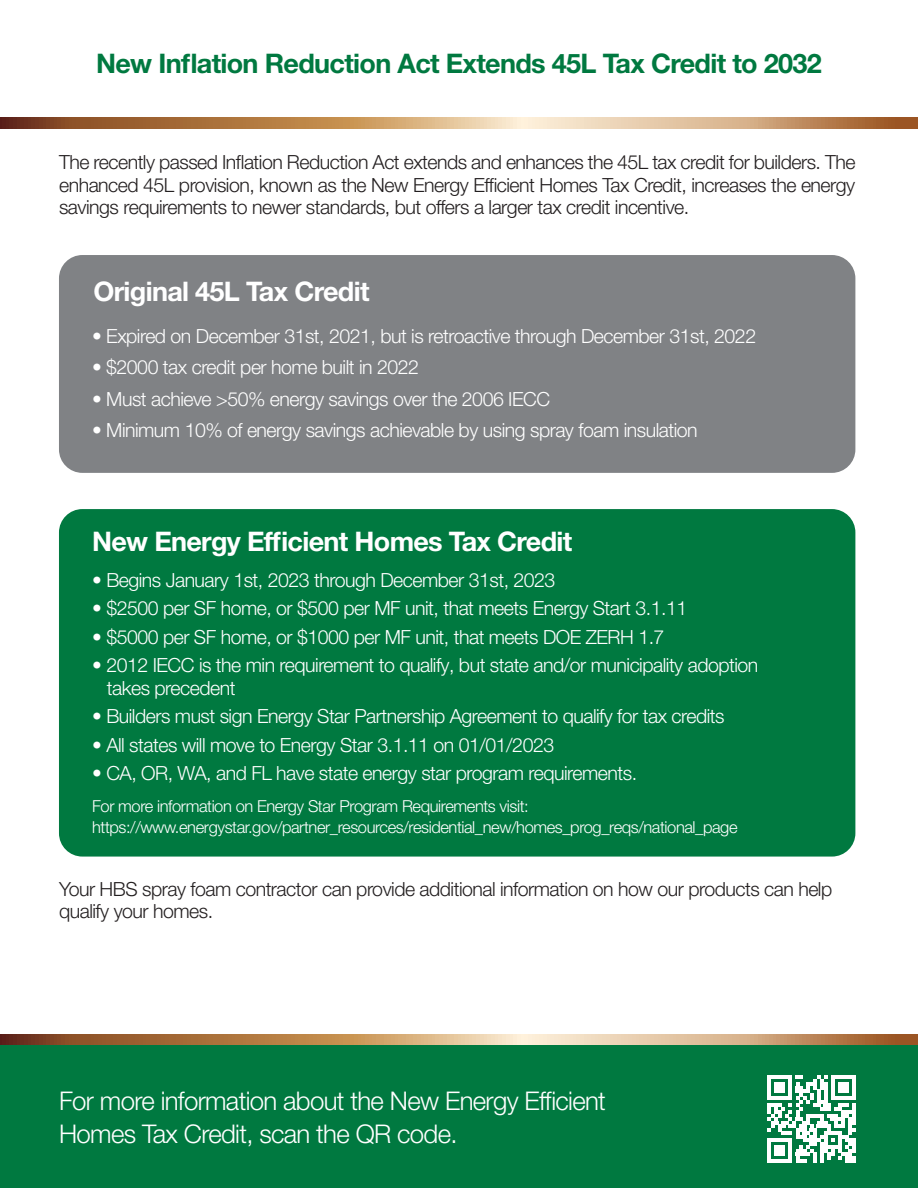
<style>
.page{position:relative;width:918px;height:1188px;background:#fff}
.page>*{position:absolute;margin:0;border:0;box-sizing:border-box;transform-origin:0 0}
.t1{font:700 27px "Helvetica Neue LT Pro";letter-spacing:-.025em;color:#fff}
.t2{font:700 27px "Helvetica Neue LT Pro";letter-spacing:-.025em;color:#007940}
.t3{font:300 25.8px/33.8px "Helvetica Neue LT Pro";letter-spacing:-.025em;color:#fff}
.t4{font:300 19.5px/22.5px "Helvetica Neue LT Pro";letter-spacing:-.025em;color:#fff}
.t5{font:300 19.5px/22.5px "Helvetica Neue LT Pro";letter-spacing:-.025em;color:#231f20;text-align:justify}
.t6{font:300 16.5px/21px "Helvetica Neue LT Pro";letter-spacing:-.025em;color:#fff}
</style>
<div class="page">
<div style="left:0;top:1039px;width:918px;height:149px;background:#007940"></div>
<div style="left:59px;top:255px;width:796px;height:218px;background:#808285;border-radius:23px"></div>
<div style="left:59px;top:509px;width:796px;height:348px;background:#007940;border-radius:23px"></div>
<svg style="left:0;top:118px;width:918px;height:10px;background:#c19469"></svg>
<svg style="left:0;top:1034px;width:918px;height:11px;background:#c19469"></svg>
<svg style="left:768px;top:1075px;width:87px;height:88px"></svg>
<hr style="left:768px;top:1160px;width:24px;height:3px;background:#fff">
<div style="left:775px;top:1146px;width:10px;height:10px;background:#fff"></div>
<h1 class="t2" style="left:96px;top:46px;width:727px">New Inflation Reduction Act Extends 45L Tax Credit to 2032</h1>
<p class="t5" style="left:59px;top:151px;width:798px">The recently passed Inflation Reduction Act extends and enhances the 45L tax credit for builders. The enhanced 45L provision, known as the New Energy Efficient Homes Tax Credit, increases the energy savings requirements to newer standards, but offers a larger tax credit incentive.</p>
<h1 class="t1" style="left:93px;top:275px;width:278px">Original 45L Tax Credit</h1>
<p class="t4" style="left:92px;top:324px;width:666px">• Expired on December 31st, 2021, but is retroactive through December 31st, 2022</p>
<p class="t4" style="left:92px;top:356px;width:328px">• $2000 tax credit per home built in 2022</p>
<p class="t4" style="left:92px;top:387px;width:460px">• Must achieve &gt;50% energy savings over the 2006 IECC</p>
<p class="t4" style="left:92px;top:419px;width:607px">• Minimum 10% of energy savings achievable by using spray foam insulation</p>
<h1 class="t1" style="left:92px;top:524px;width:482px">New Energy Efficient Homes Tax Credit</h1>
<p class="t4" style="left:92px;top:568px;width:465px">• Begins January 1st, 2023 through December 31st, 2023</p>
<p class="t4" style="left:92px;top:597px;width:597px">• $2500 per SF home, or $500 per MF unit, that meets Energy Start 3.1.11</p>
<p class="t4" style="left:92px;top:625px;width:574px">• $5000 per SF home, or $1000 per MF unit, that meets DOE ZERH 1.7</p>
<p class="t4" style="left:107px;top:654px;width:653px;text-indent:-15px">• 2012 IECC is the min requirement to qualify, but state and/or municipality adoption takes precedent</p>
<p class="t4" style="left:92px;top:705px;width:634px">• Builders must sign Energy Star Partnership Agreement to qualify for tax credits</p>
<p class="t4" style="left:92px;top:733px;width:464px">• All states will move to Energy Star 3.1.11 on 01/01/2023</p>
<p class="t4" style="left:92px;top:762px;width:546px">• CA, OR, WA, and FL have state energy star program requirements.</p>
<p class="t6" style="left:92px;top:795px;width:647px">For more information on Energy Star Program Requirements visit: https://www.energystar.gov/partner_resources/residential_new/homes_prog_reqs/national_page</p>
<p class="t5" style="left:59px;top:877px;width:775px">Your HBS spray foam contractor can provide additional information on how our products can help qualify your homes.</p>
<h2 class="t3" style="left:59px;top:1083px;width:548px">For more information about the New Energy Efficient<br>Homes Tax Credit, scan the QR code.</h2>
</div>
